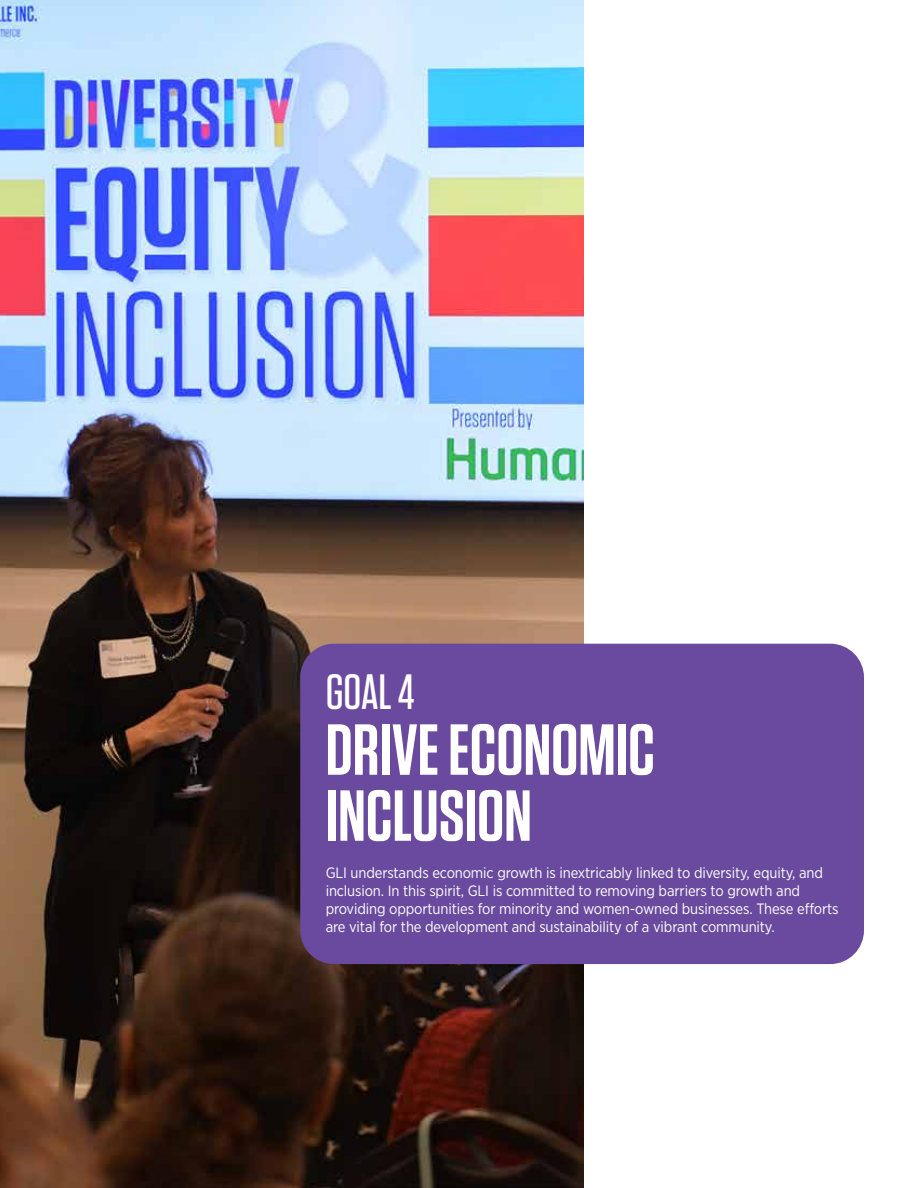
<style>
.page{position:relative;width:918px;height:1188px;background:#fff}
.page>*{position:absolute;margin:0;border:0;box-sizing:border-box;transform-origin:0 0}
.t1{font:600 72px/66px "Tungsten";color:#fff}
.t2{font:500 49.5px "Tungsten";color:#fff}
.t3{font:15px/18px "Gotham Narrow";letter-spacing:-.01em;color:#fff}
</style>
<div class="page">
<img style="left:0;top:0;width:583px;height:1188px">
<div style="left:300px;top:644px;width:564px;height:320px;background:#694a9e;border-radius:34px"></div>
<h2 class="t2" style="left:326px;top:666px;width:90px">GOAL 4</h2>
<h1 class="t1" style="left:326px;top:718px;width:331px">DRIVE ECONOMIC<br>INCLUSION</h1>
<p class="t3" style="left:326px;top:863px;width:515px">GLI understands economic growth is inextricably linked to diversity, equity, and inclusion. In this spirit, GLI is committed to removing barriers to growth and providing opportunities for minority and women-owned businesses. These efforts are vital for the development and sustainability of a vibrant community.</p>
</div>
